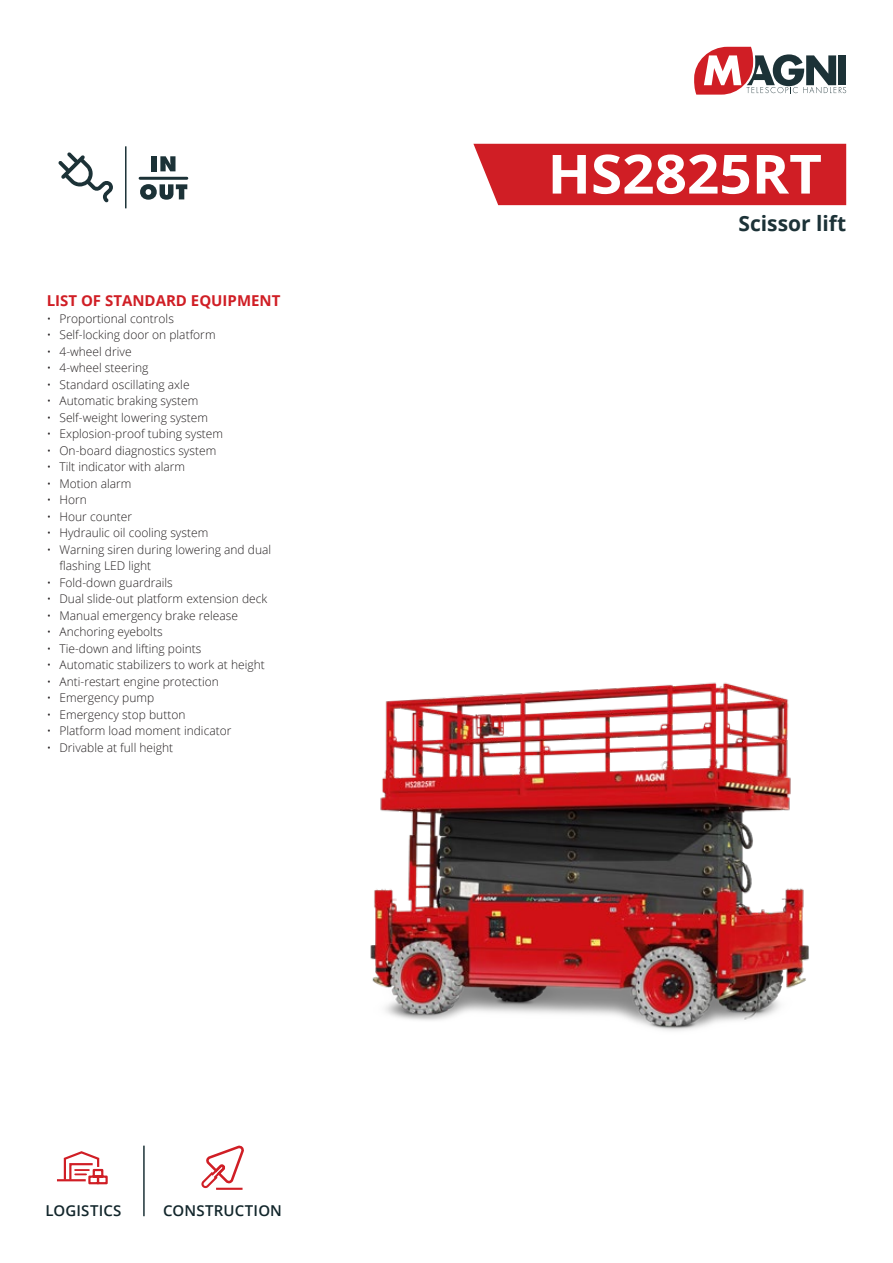
<style>
.page{position:relative;width:893px;height:1263px;background:#fff}
.page>*{position:absolute;margin:0;border:0;box-sizing:border-box;transform-origin:0 0}
.t1{font:700 54px "Open Sans";color:#fff;scale:1.05 1}
.t2{font:700 21px "Open Sans";color:#1c3237}
.t3{font:700 15px "Open Sans";color:#d01e25}
.t4{font:600 15px "Open Sans";letter-spacing:.01em;color:#12262b}
.t5{font:300 12px/16.5px "Open Sans";color:#231f20}
</style>
<div class="page">
<svg style="left:694px;top:47px;width:152px;height:48px"></svg>
<div style="left:473px;top:144px;width:374px;height:61px;background:#d01e25"></div>
<div style="left:152px;top:156px;width:5px;height:15px;background:#1c3237"></div>
<svg style="left:160px;top:156px;width:15px;height:15px"></svg>
<svg style="left:140px;top:184px;width:47px;height:16px"></svg>
<hr style="left:140px;top:177px;width:47px;height:3px;background:#1c3237">
<hr style="left:125px;top:146px;width:2px;height:62px;background:#1c3237">
<svg style="left:58px;top:152px;width:55px;height:50px"></svg>
<img style="left:370px;top:682px;width:439px;height:349px">
<svg style="left:201px;top:1145px;width:43px;height:44px"></svg>
<hr style="left:216px;top:1188px;width:27px;height:2px;background:#d01e25">
<svg style="left:63px;top:1151px;width:45px;height:34px"></svg>
<hr style="left:57px;top:1179px;width:29px;height:2px;background:#d01e25">
<hr style="left:143px;top:1145px;width:2px;height:71px;background:#1c3237">
<p class="t3" style="left:47px;top:290px;width:235px">LIST OF STANDARD EQUIPMENT</p>
<p class="t5" style="left:47px;top:310px;width:129px">• Proportional controls</p>
<p class="t5" style="left:47px;top:326px;width:170px">• Self-locking door on platform</p>
<p class="t5" style="left:47px;top:343px;width:86px">• 4-wheel drive</p>
<p class="t5" style="left:47px;top:359px;width:103px">• 4-wheel steering</p>
<p class="t5" style="left:47px;top:376px;width:144px">• Standard oscillating axle</p>
<p class="t5" style="left:47px;top:392px;width:153px">• Automatic braking system</p>
<p class="t5" style="left:47px;top:409px;width:163px">• Self-weight lowering system</p>
<p class="t5" style="left:47px;top:425px;width:178px">• Explosion-proof tubing system</p>
<p class="t5" style="left:47px;top:442px;width:171px">• On-board diagnostics system</p>
<p class="t5" style="left:47px;top:458px;width:140px">• Tilt indicator with alarm</p>
<p class="t5" style="left:47px;top:475px;width:86px">• Motion alarm</p>
<p class="t5" style="left:47px;top:491px;width:42px">• Horn</p>
<p class="t5" style="left:47px;top:508px;width:87px">• Hour counter</p>
<p class="t5" style="left:47px;top:524px;width:163px">• Hydraulic oil cooling system</p>
<p class="t5" style="left:59px;top:541px;width:213px;text-indent:-13px">• Warning siren during lowering and dual flashing LED light</p>
<p class="t5" style="left:47px;top:574px;width:128px">• Fold-down guardrails</p>
<p class="t5" style="left:47px;top:590px;width:222px">• Dual slide-out platform extension deck</p>
<p class="t5" style="left:47px;top:607px;width:193px">• Manual emergency brake release</p>
<p class="t5" style="left:47px;top:623px;width:117px">• Anchoring eyebolts</p>
<p class="t5" style="left:47px;top:640px;width:156px">• Tie-down and lifting points</p>
<p class="t5" style="left:47px;top:656px;width:220px">• Automatic stabilizers to work at height</p>
<p class="t5" style="left:47px;top:673px;width:174px">• Anti-restart engine protection</p>
<p class="t5" style="left:47px;top:689px;width:109px">• Emergency pump</p>
<p class="t5" style="left:47px;top:706px;width:140px">• Emergency stop button</p>
<p class="t5" style="left:47px;top:722px;width:186px">• Platform load moment indicator</p>
<p class="t5" style="left:47px;top:739px;width:128px">• Drivable at full height</p>
<p class="t4" style="left:45px;top:1200px;width:77px">LOGISTICS</p>
<p class="t4" style="left:163px;top:1200px;width:120px">CONSTRUCTION</p>
<h1 class="t1" style="left:548px;top:136px;width:263px">HS2825RT</h1>
<h2 class="t2" style="left:738px;top:208px;width:109px">Scissor lift</h2>
</div>
